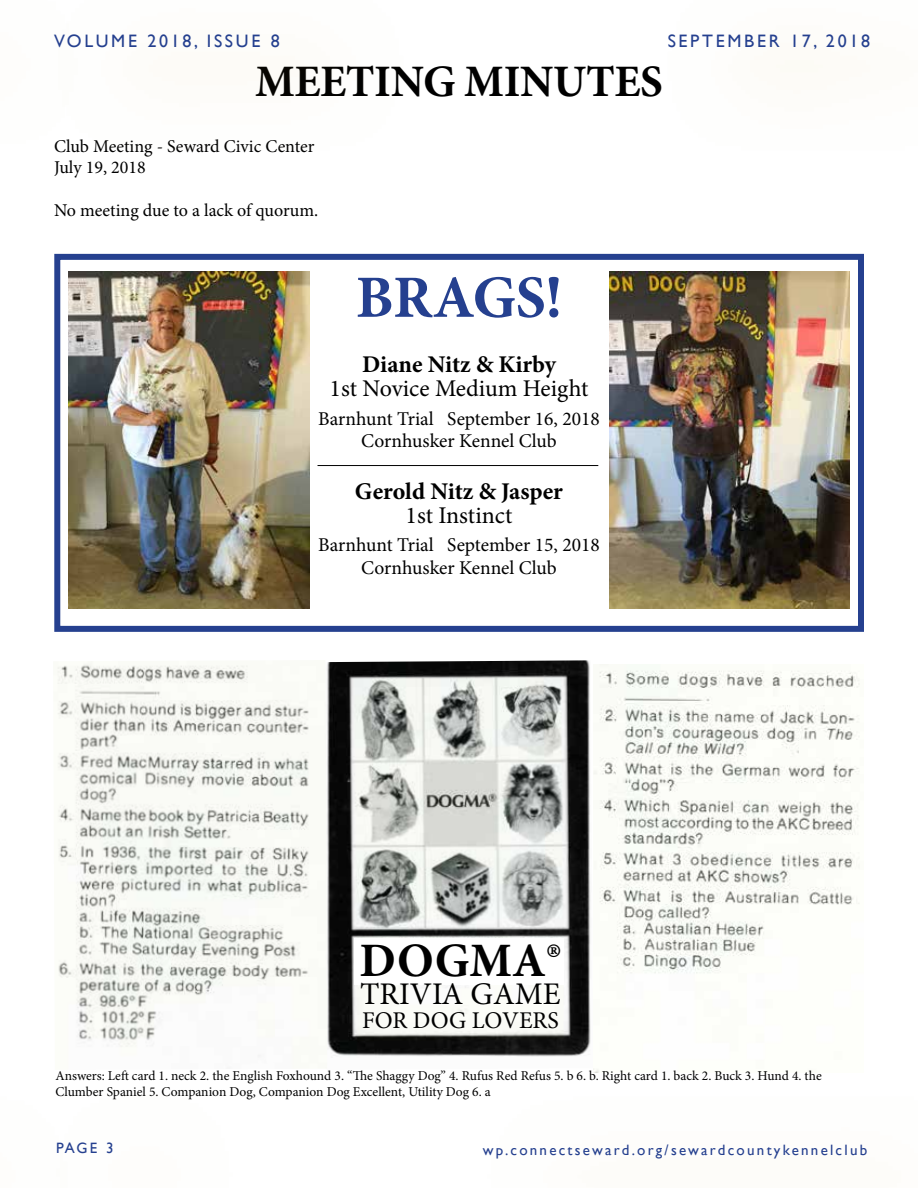
<style>
.page{position:relative;width:918px;height:1188px;background:#fff}
.page>*{position:absolute;margin:0;border:0;box-sizing:border-box;transform-origin:0 0}
.t1{font:700 60px "Minion Pro";letter-spacing:-.01em;color:#25408f}
.t2{font:700 48px "Minion Pro";letter-spacing:.01em;color:#000}
.t3{font:700 45px "Minion Pro";letter-spacing:-.01em;color:#000}
.t4{font:31.5px "Minion Pro";color:#000}
.t5{font:24px "Minion Pro";color:#000}
.t6{font:700 24px "Minion Pro";letter-spacing:-.005em;color:#000}
.t7{font:19.5px/22.5px "Minion Pro";color:#000;text-align:center}
.t8{font:18px/21.6px "Minion Pro";color:#000}
.t9{font:18px "Gill Sans";letter-spacing:.15em;color:#25408f}
.t10{font:15px "Gill Sans";letter-spacing:.15em;color:#25408f}
.t11{font:13.5px/16.2px "Minion Pro";color:#000}
</style>
<div class="page">
<img style="left:327px;top:660px;width:264px;height:397px">
<div style="left:355px;top:939px;width:209px;height:46px;background:#fff"></div>
<img style="left:57px;top:661px;width:252px;height:395px">
<img style="left:594px;top:664px;width:266px;height:409px">
<div style="left:54px;top:254px;width:810px;height:378px;border:6px solid #25408f"></div>
<img style="left:69px;top:272px;width:240px;height:337px">
<img style="left:609px;top:272px;width:241px;height:337px">
<hr style="left:318px;top:465px;width:280px;height:1px;background:#000">
<h3 class="t9" style="left:54px;top:30px;width:227px">VOLUME 2018, ISSUE 8</h3>
<h3 class="t9" style="left:668px;top:30px;width:204px">SEPTEMBER 17, 2018</h3>
<h3 class="t3" style="left:255px;top:50px;width:409px">MEETING MINUTES</h3>
<h3 class="t8" style="left:54px;top:135px;width:262px">Club Meeting - Seward Civic Center<br>July 19, 2018</h3>
<h3 class="t8" style="left:54px;top:200px;width:266px">No meeting due to a lack of quorum.</h3>
<h1 class="t1" style="left:356px;top:255px;width:208px">BRAGS!</h1>
<h3 class="t6" style="left:362px;top:348px;width:195px">Diane Nitz &amp; Kirby</h3>
<h3 class="t5" style="left:330px;top:373px;width:260px">1st Novice Medium Height</h3>
<h3 class="t7" style="left:318px;top:408px;width:283px">Barnhunt Trial September 16, 2018<br>Cornhusker Kennel Club</h3>
<h3 class="t6" style="left:355px;top:474px;width:210px">Gerold Nitz &amp; Jasper</h3>
<h3 class="t5" style="left:406px;top:499px;width:108px">1st Instinct</h3>
<h3 class="t7" style="left:318px;top:534px;width:283px">Barnhunt Trial September 15, 2018<br>Cornhusker Kennel Club</h3>
<h2 class="t2" style="left:360px;top:927px;width:203px">DOGMA®</h2>
<h3 class="t4" style="left:360px;top:973px;width:202px">TRIVIA GAME</h3>
<h3 class="t5" style="left:362px;top:1005px;width:198px">FOR DOG LOVERS</h3>
<p class="t11" style="left:56px;top:1067px;width:768px">Answers: Left card 1. neck 2. the English Foxhound 3. “The Shaggy Dog” 4. Rufus Red Refus 5. b 6. b. Right card 1. back 2. Buck 3. Hund 4. the<br>Clumber Spaniel 5. Companion Dog, Companion Dog Excellent, Utility Dog 6. a</p>
<p class="t10" style="left:56px;top:1139px;width:59px">PAGE 3</p>
<p class="t10" style="left:483px;top:1141px;width:386px">wp.connectseward.org/sewardcountykennelclub</p>
</div>
